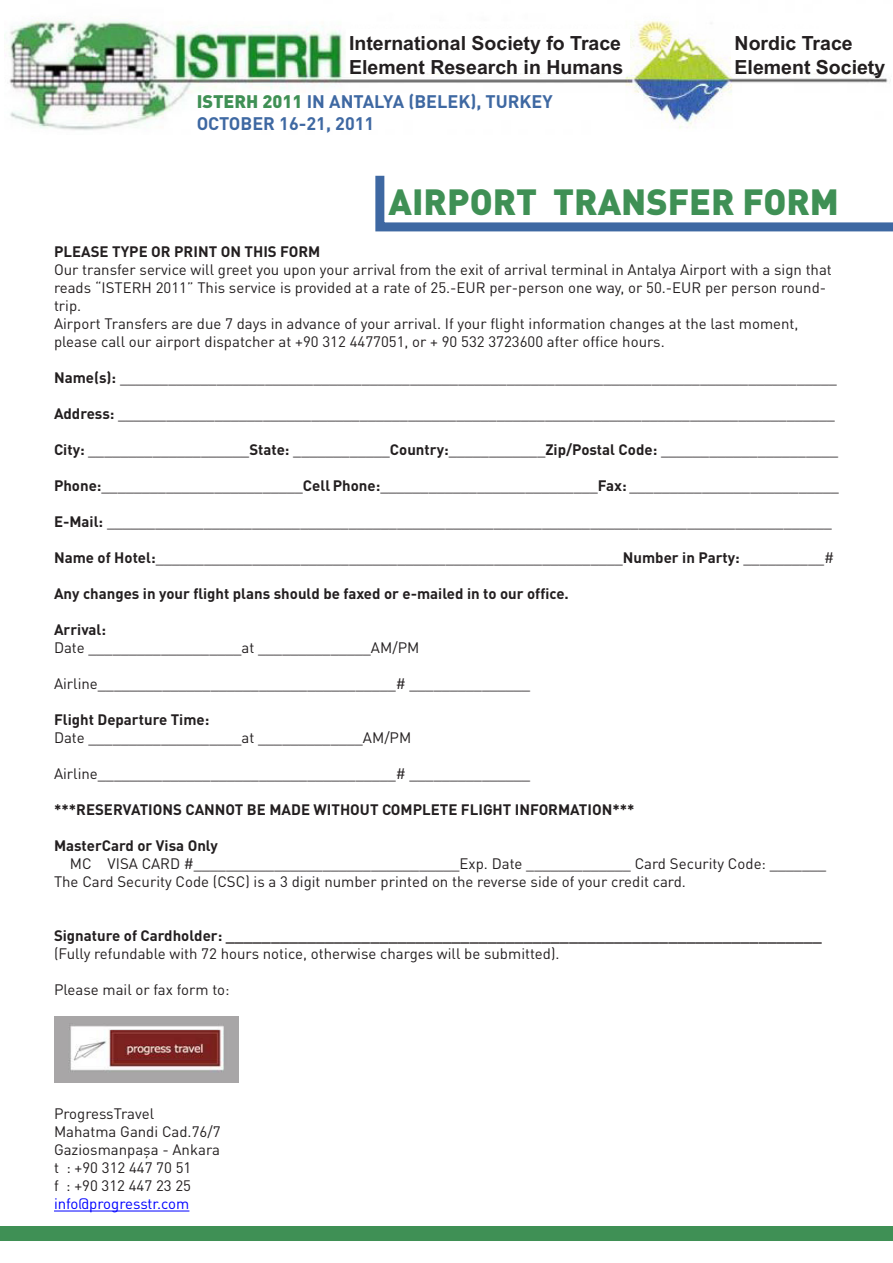
<style>
.page{position:relative;width:893px;height:1263px;background:#fff}
.page>*{position:absolute;margin:0;border:0;box-sizing:border-box;transform-origin:0 0}
.t1{font:900 36px "DIN Pro";color:#3f9055}
.t2{font:700 19.5px "Arial";color:#231f20}
.t3{font:700 18px "DIN Pro";color:#3e68a2}
.No_Spacing{font:15px/18px "DIN Pro";color:#231f20}
.t4{font:700 15px "DIN Pro";color:#231f20}
.No_Spacing-2{font:15px "DIN Pro";color:#00f}
.s1{font-weight:900;color:#3f9055}
.s2{font-weight:700}
</style>
<div class="page">
<img style="left:4px;top:21px;width:887px;height:109px">
<hr style="left:54px;top:1210px;width:135px;height:1px;background:#00f">
<img style="left:54px;top:1016px;width:184px;height:67px">
<svg style="left:375px;top:175px;width:518px;height:57px"></svg>
<div style="left:0;top:1226px;width:893px;height:15px;background:#3f9055"></div>
<div style="left:346px;top:29px;width:284px;height:44px;background:#fff"></div>
<div style="left:732px;top:29px;width:161px;height:44px;background:#fff"></div>
<p class="t2" style="left:349px;top:32px;width:273px">International Society fo Trace</p>
<p class="t2" style="left:349px;top:56px;width:276px">Element Research in Humans</p>
<p class="t3" style="left:197px;top:90px;width:358px"><span class="s1">ISTERH 2011</span> IN ANTALYA (BELEK), TURKEY</p>
<p class="t3" style="left:197px;top:111px;width:179px">OCTOBER 16-21, 2011</p>
<p class="t2" style="left:735px;top:32px;width:120px">Nordic Trace</p>
<p class="t2" style="left:735px;top:56px;width:152px">Element Society</p>
<p class="t1" style="left:389px;top:177px;width:452px">AIRPORT TRANSFER FORM</p>
<p class="t4" style="left:54px;top:241px;width:268px">PLEASE TYPE OR PRINT ON THIS FORM</p>
<p class="No_Spacing" style="left:54px;top:260px;width:779px">Our transfer service will greet you upon your arrival from the exit of arrival terminal in Antalya Airport with a sign that reads “ISTERH 2011” This service is provided at a rate of 25.-EUR per-person one way, or 50.-EUR per person round&shy;trip.</p>
<p class="No_Spacing" style="left:54px;top:314px;width:746px">Airport Transfers are due 7 days in advance of your arrival. If your flight information changes at the last moment, please call our airport dispatcher at +90 312 4477051, or + 90 532 3723600 after office hours.</p>
<p class="No_Spacing" style="left:54px;top:368px;width:784px"><span class="s2">Name(s):</span> _________________________________________________________________________________________</p>
<p class="No_Spacing" style="left:54px;top:404px;width:782px"><span class="s2">Address:</span> _________________________________________________________________________________________</p>
<p class="No_Spacing" style="left:54px;top:440px;width:786px"><span class="s2">City:</span> ____________________<span class="s2">State:</span> ____________<span class="s2">Country:</span>____________<span class="s2">Zip/Postal Code:</span> ______________________</p>
<p class="No_Spacing" style="left:54px;top:476px;width:786px"><span class="s2">Phone:</span>_________________________<span class="s2">Cell Phone:</span>___________________________<span class="s2">Fax:</span> __________________________</p>
<p class="No_Spacing" style="left:54px;top:512px;width:779px"><span class="s2">E-Mail:</span> __________________________________________________________________________________________</p>
<p class="No_Spacing" style="left:54px;top:548px;width:781px"><span class="s2">Name of Hotel:</span>__________________________________________________________<span class="s2">Number in Party:</span> __________#</p>
<p class="t4" style="left:54px;top:583px;width:516px">Any changes in your flight plans should be faxed or e-mailed in to our office.</p>
<p class="t4" style="left:54px;top:619px;width:54px">Arrival:</p>
<p class="No_Spacing" style="left:54px;top:638px;width:367px">Date ___________________at ______________AM/PM</p>
<p class="No_Spacing" style="left:54px;top:674px;width:478px">Airline_____________________________________# _______________</p>
<p class="t4" style="left:54px;top:709px;width:157px">Flight Departure Time:</p>
<p class="No_Spacing" style="left:54px;top:728px;width:359px">Date ___________________at _____________AM/PM</p>
<p class="No_Spacing" style="left:54px;top:764px;width:478px">Airline_____________________________________# _______________</p>
<p class="t4" style="left:54px;top:799px;width:582px">***RESERVATIONS CANNOT BE MADE WITHOUT COMPLETE FLIGHT INFORMATION***</p>
<p class="t4" style="left:54px;top:835px;width:165px">MasterCard or Visa Only</p>
<p class="No_Spacing" style="left:58px;top:854px;width:770px">■ MC ■ VISA CARD #_________________________________Exp. Date _____________ Card Security Code: _______</p>
<p class="No_Spacing" style="left:54px;top:872px;width:633px">The Card Security Code (CSC) is a 3 digit number printed on the reverse side of your credit card.</p>
<p class="t4" style="left:54px;top:925px;width:769px">Signature of Cardholder: __________________________________________________________________</p>
<p class="No_Spacing" style="left:54px;top:944px;width:507px">(Fully refundable with 72 hours notice, otherwise charges will be submitted).</p>
<p class="No_Spacing" style="left:54px;top:980px;width:177px">Please mail or fax form to:</p>
<p class="No_Spacing" style="left:54px;top:1104px;width:102px">ProgressTravel</p>
<p class="No_Spacing" style="left:54px;top:1122px;width:168px">Mahatma Gandi Cad.76/7</p>
<p class="No_Spacing" style="left:54px;top:1140px;width:168px">Gaziosmanpaşa - Ankara</p>
<p class="No_Spacing" style="left:54px;top:1158px;width:139px">t : +90 312 447 70 51</p>
<p class="No_Spacing" style="left:54px;top:1176px;width:139px">f : +90 312 447 23 25</p>
<p class="No_Spacing-2" style="left:54px;top:1193px;width:137px">info@progresstr.com</p>
</div>
